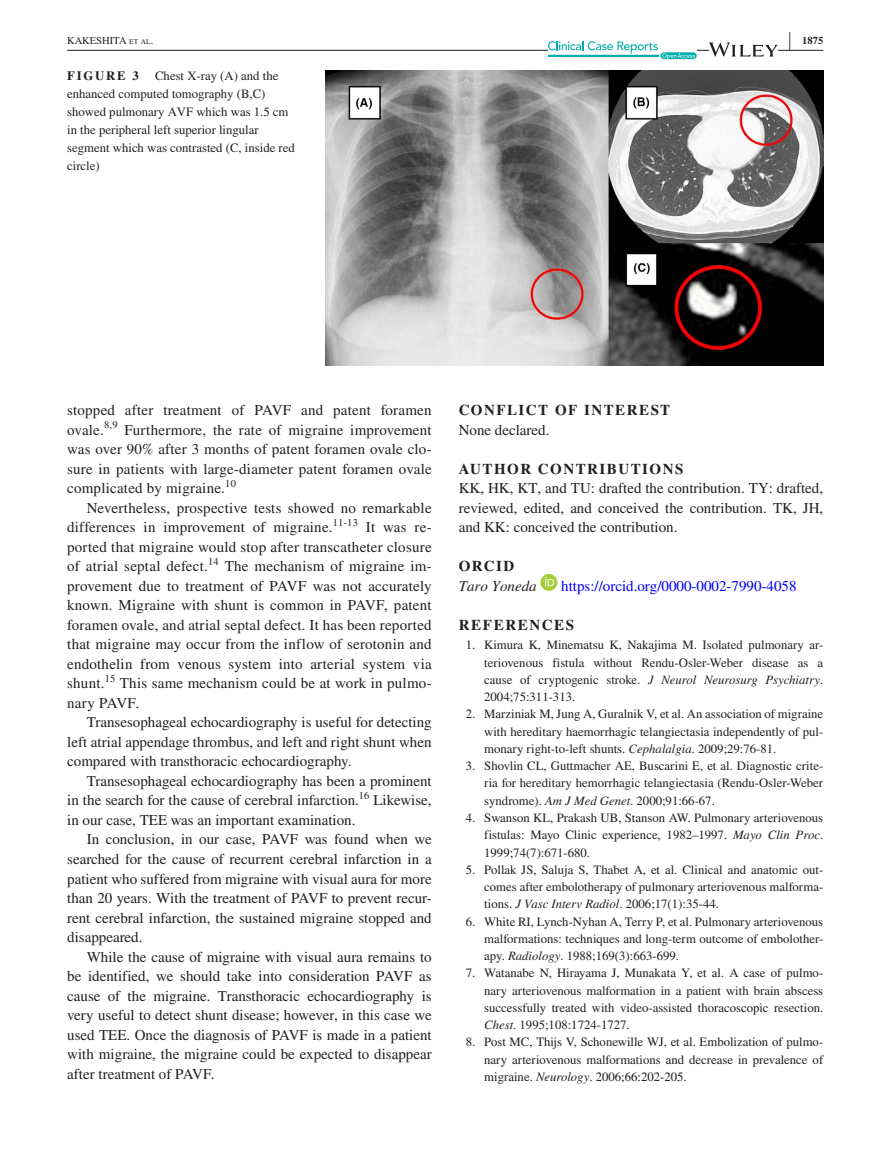
<style>
.page{position:relative;width:893px;height:1174px;background:#fff}
.page>*{position:absolute;margin:0;border:0;box-sizing:border-box;transform-origin:0 0}
.t1{font:700 25.95px "STIX";color:#231f20;scale:.36 1}
.t2{font:15px/19.5px "STIX";color:#231f20;text-align:justify}
.t3{font:700 15px "STIX";letter-spacing:.1em;color:#231f20}
.t4{font:15px "STIX";color:#00f}
.t5{font:italic 15px "STIX";color:#231f20}
.t6{font:12.75px/17.2px "STIX";color:#231f20;text-align:justify}
.t7{font:700 12.75px "STIX";letter-spacing:.14em;color:#231f20}
.t8{font:10.5px "STIX";letter-spacing:.015em;color:#231f20}
.t9{font:10.5px "STIX";color:#231f20}
.t10{font:700 10.5px "STIX";color:#231f20}
.s1{font-size:7.35px}
.s2{font-style:italic}
</style>
<div class="page">
<hr style="left:67px;top:50px;width:756px;height:1px;background:#231f20">
<svg style="left:548px;top:41px;width:149px;height:18px"></svg>
<svg style="left:709px;top:42px;width:69px;height:15px"></svg>
<svg style="left:540px;top:574px;width:17px;height:17px"></svg>
<svg style="left:545px;top:577px;width:9px;height:9px"></svg>
<img style="left:326px;top:70px;width:497px;height:296px">
<h1 class="t1" style="left:789px;top:26px;width:7px">|</h1>
<p class="t9" style="left:67px;top:33px;width:88px">KAKESHITA <span class="s1">et al</span>.</p>
<p class="t10" style="left:802px;top:34px;width:22px">1875</p>
<p class="t7" style="left:67px;top:68px;width:73px">FIGURE 3</p>
<p class="t6" style="left:67px;top:67px;width:229px;line-height:18px;text-align:left;text-indent:88px">Chest X-ray (A) and the enhanced computed tomography (B,C) showed pulmonary AVF which was 1.5 cm in the peripheral left superior lingular segment which was contrasted (C, inside red circle)</p>
<p class="t2" style="left:67px;top:401px;width:366px">stopped after treatment of PAVF and patent foramen ovale.</p>
<p class="t8" style="left:104px;top:417px;width:15px">8,9</p>
<p class="t2" style="left:67px;top:421px;width:366px;text-indent:57px">Furthermore, the rate of migraine improvement was over 90% after 3 months of patent foramen ovale clo&shy;sure in patients with large-diameter patent foramen ovale complicated by migraine.</p>
<p class="t8" style="left:225px;top:476px;width:12px">10</p>
<p class="t2" style="left:67px;top:499px;width:366px;text-indent:20px">Nevertheless, prospective tests showed no remarkable differences in improvement of migraine.</p>
<p class="t8" style="left:333px;top:515px;width:27px">11-13</p>
<p class="t2" style="left:67px;top:518px;width:366px;text-indent:299px">It was re&shy;ported that migraine would stop after transcatheter closure of atrial septal defect.</p>
<p class="t8" style="left:208px;top:554px;width:12px">14</p>
<p class="t2" style="left:67px;top:557px;width:366px;text-indent:158px">The mechanism of migraine im&shy;provement due to treatment of PAVF was not accurately known. Migraine with shunt is common in PAVF, patent foramen ovale, and atrial septal defect. It has been reported that migraine may occur from the inflow of serotonin and endothelin from venous system into arterial system via shunt.</p>
<p class="t8" style="left:105px;top:671px;width:12px">15</p>
<p class="t2" style="left:67px;top:674px;width:366px;text-indent:53px">This same mechanism could be at work in pulmo&shy;nary PAVF.</p>
<p class="t2" style="left:67px;top:713px;width:366px;text-indent:20px">Transesophageal echocardiography is useful for detecting left atrial appendage thrombus, and left and right shunt when compared with transthoracic echocardiography.</p>
<p class="t2" style="left:67px;top:772px;width:366px;text-indent:20px">Transesophageal echocardiography has been a prominent in the search for the cause of cerebral infarction.</p>
<p class="t8" style="left:359px;top:788px;width:12px">16</p>
<p class="t2" style="left:373px;top:791px;width:60px">Likewise,</p>
<p class="t2" style="left:67px;top:811px;width:290px">in our case, TEE was an important examination.</p>
<p class="t2" style="left:87px;top:830px;width:346px">In conclusion, in our case, PAVF was found when we</p>
<p class="t2" style="left:67px;top:850px;width:366px">searched for the cause of recurrent cerebral infarction in a</p>
<p class="t2" style="left:67px;top:869px;width:366px">patient who suffered from migraine with visual aura for more</p>
<p class="t2" style="left:67px;top:889px;width:366px">than 20 years. With the treatment of PAVF to prevent recur-</p>
<p class="t2" style="left:67px;top:908px;width:366px">rent cerebral infarction, the sustained migraine stopped and</p>
<p class="t2" style="left:67px;top:928px;width:77px">disappeared.</p>
<p class="t2" style="left:87px;top:947px;width:346px">While the cause of migraine with visual aura remains to</p>
<p class="t2" style="left:67px;top:967px;width:366px">be identified, we should take into consideration PAVF as</p>
<p class="t2" style="left:67px;top:986px;width:366px">cause of the migraine. Transthoracic echocardiography is</p>
<p class="t2" style="left:67px;top:1006px;width:366px">very useful to detect shunt disease; however, in this case we</p>
<p class="t2" style="left:67px;top:1025px;width:366px">used TEE. Once the diagnosis of PAVF is made in a patient</p>
<p class="t2" style="left:67px;top:1045px;width:366px">with migraine, the migraine could be expected to disappear</p>
<p class="t2" style="left:67px;top:1064px;width:149px">after treatment of PAVF.</p>
<p class="t3" style="left:459px;top:401px;width:213px">CONFLICT OF INTEREST</p>
<p class="t2" style="left:459px;top:421px;width:92px">None declared.</p>
<p class="t3" style="left:459px;top:460px;width:226px">AUTHOR CONTRIBUTIONS</p>
<p class="t2" style="left:459px;top:479px;width:366px">KK, HK, KT, and TU: drafted the contribution. TY: drafted, reviewed, edited, and conceived the contribution. TK, JH, and KK: conceived the contribution.</p>
<p class="t3" style="left:459px;top:557px;width:57px">ORCID</p>
<p class="t5" style="left:459px;top:575px;width:79px">Taro Yoneda</p>
<p class="t4" style="left:561px;top:575px;width:237px">https://orcid.org/0000-0002-7990-4058</p>
<p class="t3" style="left:459px;top:616px;width:117px">REFERENCES</p>
<p class="t6" style="left:484px;top:637px;width:340px;text-indent:-19px">1. Kimura K, Minematsu K, Nakajima M. Isolated pulmonary ar&shy;teriovenous fistula without Rendu-Osler-Weber disease as a cause of cryptogenic stroke. <span class="s2">J Neurol Neurosurg Psychiatry</span>.<br>2004;75:311-313.</p>
<p class="t6" style="left:484px;top:706px;width:341px;text-indent:-19px">2. Marziniak M, Jung A, Guralnik V, et al. An association of migraine with hereditary haemorrhagic telangiectasia independently of pul&shy;monary right-to-left shunts. <span class="s2">Cephalalgia</span>. 2009;29:76-81.</p>
<p class="t6" style="left:484px;top:758px;width:341px;text-indent:-19px">3. Shovlin CL, Guttmacher AE, Buscarini E, et al. Diagnostic crite&shy;ria for hereditary hemorrhagic telangiectasia (Rendu-Osler-Weber syndrome). <span class="s2">Am J Med Genet</span>. 2000;91:66-67.</p>
<p class="t6" style="left:484px;top:810px;width:340px;text-indent:-19px">4. Swanson KL, Prakash UB, Stanson AW. Pulmonary arteriovenous fistulas: Mayo Clinic experience, 1982–1997. <span class="s2">Mayo Clin Proc</span>.<br>1999;74(7):671-680.</p>
<p class="t6" style="left:484px;top:861px;width:341px;text-indent:-19px">5. Pollak JS, Saluja S, Thabet A, et al. Clinical and anatomic out&shy;comes after embolotherapy of pulmonary arteriovenous malforma&shy;tions. <span class="s2">J Vasc Interv Radiol</span>. 2006;17(1):35-44.</p>
<p class="t6" style="left:484px;top:913px;width:340px;text-indent:-19px">6. White RI, Lynch-Nyhan A, Terry P, et al. Pulmonary arteriovenous malformations: techniques and long-term outcome of embolother&shy;apy. <span class="s2">Radiology</span>. 1988;169(3):663-699.</p>
<p class="t6" style="left:484px;top:965px;width:340px;text-indent:-19px">7. Watanabe N, Hirayama J, Munakata Y, et al. A case of pulmo&shy;nary arteriovenous malformation in a patient with brain abscess successfully treated with video-assisted thoracoscopic resection.<br><span class="s2">Chest</span>. 1995;108:1724-1727.</p>
<p class="t6" style="left:484px;top:1034px;width:340px;text-indent:-19px">8. Post MC, Thijs V, Schonewille WJ, et al. Embolization of pulmo&shy;nary arteriovenous malformations and decrease in prevalence of migraine. <span class="s2">Neurology</span>. 2006;66:202-205.</p>
</div>
